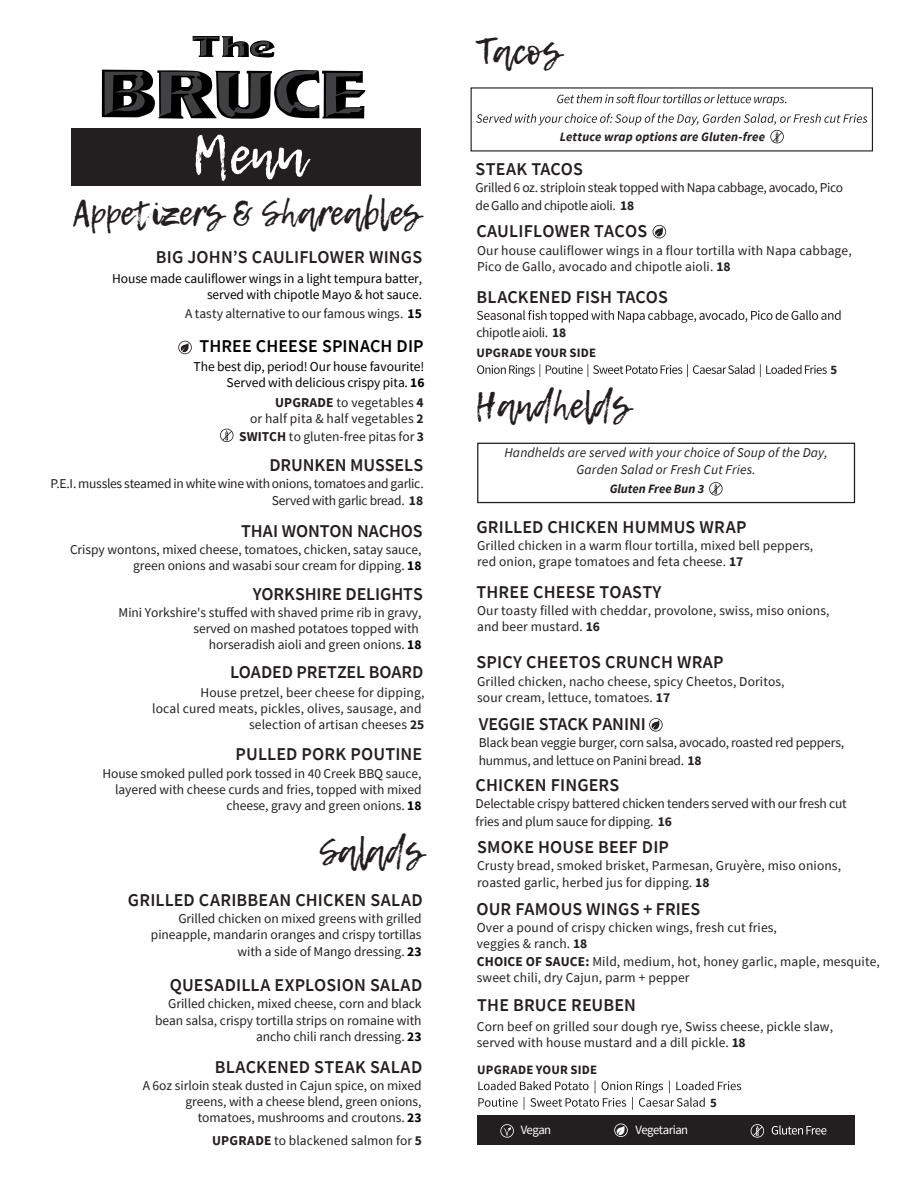
<style>
.page{position:relative;width:918px;height:1188px;background:#fff}
.page>*{position:absolute;margin:0;border:0;box-sizing:border-box;transform-origin:0 0}
.t1{font:54px "Lemon Tuesday";color:#fff}
.t2{font:36px "Lemon Tuesday";color:#231f20}
.t3{font:34.5px "Lemon Tuesday";letter-spacing:-.01em;color:#231f20}
.t4{font:600 18px "Source Sans Pro";letter-spacing:.01em;color:#231f20}
.t5{font:600 18px "Source Sans Pro";letter-spacing:.01em;color:#000}
.t6{font:13.5px/16.2px "Source Sans Pro";letter-spacing:-.005em;color:#231f20}
.t7{font:13.5px/17.2px "Source Sans Pro";letter-spacing:-.025em;color:#231f20;text-align:right}
.t8{font:13.5px/16.2px "Source Sans Pro";letter-spacing:-.005em;color:#000;text-align:right}
.t9{font:italic 13.5px/16.2px "Source Sans Pro";letter-spacing:.01em;color:#231f20;text-align:center}
.t10{font:italic 700 12.75px "Source Sans Pro";letter-spacing:.01em;color:#231f20}
.t11{font:700 12.75px "Source Sans Pro";letter-spacing:.015em;color:#231f20}
.t12{font:12.75px "Source Sans Pro";letter-spacing:-.04em;color:#fff}
.s1{font-weight:700;color:#000}
.s2{font-weight:700}
</style>
<div class="page">
<div style="left:71px;top:128px;width:350px;height:58px;background:#231f20"></div>
<div style="left:477px;top:1115px;width:378px;height:30px;background:#231f20"></div>
<svg style="left:193px;top:36px;width:82px;height:22px"></svg>
<svg style="left:102px;top:70px;width:263px;height:49px"></svg>
<svg style="left:477px;top:310px;width:364px;height:13px"></svg>
<svg style="left:477px;top:364px;width:350px;height:13px"></svg>
<svg style="left:557px;top:94px;width:229px;height:12px"></svg>
<svg style="left:751px;top:1124px;width:13px;height:14px"></svg>
<svg style="left:500px;top:1124px;width:14px;height:14px"></svg>
<svg style="left:478px;top:1081px;width:263px;height:29px"></svg>
<div style="left:477px;top:443px;width:378px;height:60px;border:1px solid #231f20"></div>
<svg style="left:614px;top:1124px;width:14px;height:13px"></svg>
<svg style="left:772px;top:1125px;width:54px;height:10px"></svg>
<svg style="left:178px;top:341px;width:14px;height:13px"></svg>
<svg style="left:476px;top:113px;width:391px;height:30px"></svg>
<svg style="left:709px;top:482px;width:14px;height:14px"></svg>
<svg style="left:220px;top:429px;width:14px;height:13px"></svg>
<svg style="left:653px;top:225px;width:13px;height:13px"></svg>
<svg style="left:649px;top:718px;width:14px;height:14px"></svg>
<h1 class="t1" style="left:192px;top:124px;width:115px">Menu</h1>
<h3 class="t3" style="left:73px;top:193px;width:349px">Appetizers &amp; Shareables</h3>
<h3 class="t4" style="left:156px;top:245px;width:268px">BIG JOHN’S CAULIFLOWER WINGS</h3>
<p class="t8" style="left:112px;top:271px;width:312px">House made cauliflower wings in a light tempura batter, served with chipotle Mayo &amp; hot sauce.</p>
<p class="t6" style="left:185px;top:305px;width:238px">A tasty alternative to our famous wings. <span class="s1">15</span></p>
<h3 class="t5" style="left:199px;top:335px;width:226px">THREE CHEESE SPINACH DIP</h3>
<p class="t8" style="left:194px;top:359px;width:232px">The best dip, period! Our house favourite!<br>Served with delicious crispy pita. <span class="s2">16</span></p>
<p class="t6" style="left:250px;top:394px;width:175px;text-align:right"><span class="s2">UPGRADE</span> to vegetables <span class="s2">4<br></span>or half pita &amp; half vegetables <span class="s2">2</span></p>
<p class="t6" style="left:239px;top:428px;width:186px"><span class="s2">SWITCH</span> to gluten-free pitas for <span class="s2">3</span></p>
<h3 class="t4" style="left:269px;top:453px;width:155px">DRUNKEN MUSSELS</h3>
<p class="t7" style="left:50px;top:475px;width:375px">P.E.I. mussles steamed in white wine with onions, tomatoes and garlic.<br>Served with garlic bread. <span class="s2">18</span></p>
<h3 class="t4" style="left:241px;top:519px;width:183px">THAI WONTON NACHOS</h3>
<p class="t6" style="left:70px;top:541px;width:353px;text-align:right">Crispy wontons, mixed cheese, tomatoes, chicken, satay sauce, green onions and wasabi sour cream for dipping. <span class="s1">18</span></p>
<p class="t6" style="left:119px;top:604px;width:304px;text-align:right">Mini Yorkshire's stuffed with shaved prime rib in gravy, served on mashed potatoes topped with<br>horseradish aioli and green onions. <span class="s1">18</span></p>
<h3 class="t4" style="left:253px;top:582px;width:172px">YORKSHIRE DELIGHTS</h3>
<h3 class="t4" style="left:230px;top:661px;width:195px">LOADED PRETZEL BOARD</h3>
<p class="t6" style="left:152px;top:684px;width:274px;text-align:right">House pretzel, beer cheese for dipping,<br>local cured meats, pickles, olives, sausage, and selection of artisan cheeses <span class="s2">25</span></p>
<h3 class="t4" style="left:236px;top:743px;width:188px">PULLED PORK POUTINE</h3>
<p class="t6" style="left:102px;top:765px;width:321px;text-align:right">House smoked pulled pork tossed in 40 Creek BBQ sauce, layered with cheese curds and fries, topped with mixed cheese, gravy and green onions. <span class="s1">18</span></p>
<h2 class="t2" style="left:476px;top:31px;width:86px">Tacos</h2>
<p class="t10" style="left:560px;top:128px;width:207px">Lettuce wrap options are Gluten-free</p>
<h3 class="t4" style="left:476px;top:157px;width:109px">STEAK TACOS</h3>
<p class="t7" style="left:476px;top:179px;width:369px;text-align:left">Grilled 6 oz. striploin steak topped with Napa cabbage, avocado, Pico de Gallo and chipotle aioli. <span class="s2">18</span></p>
<h3 class="t4" style="left:476px;top:220px;width:172px">CAULIFLOWER TACOS</h3>
<p class="t6" style="left:477px;top:242px;width:376px">Our house cauliflower wings in a flour tortilla with Napa cabbage,<br>Pico de Gallo, avocado and chipotle aioli. <span class="s2">18</span></p>
<h3 class="t4" style="left:476px;top:285px;width:193px">BLACKENED FISH TACOS</h3>
<p class="t7" style="left:476px;top:324px;width:92px">chipotle aioli. <span class="s2">18</span></p>
<p class="t11" style="left:476px;top:344px;width:121px">UPGRADE YOUR SIDE</p>
<h2 class="t2" style="left:476px;top:385px;width:156px">Handhelds</h2>
<p class="t11" style="left:830px;top:361px;width:8px">5</p>
<p class="t9" style="left:504px;top:445px;width:325px">Handhelds are served with your choice of Soup of the Day,<br>Garden Salad or Fresh Cut Fries.</p>
<p class="t10" style="left:610px;top:480px;width:96px">Gluten Free Bun 3</p>
<h3 class="t4" style="left:476px;top:515px;width:272px">GRILLED CHICKEN HUMMUS WRAP</h3>
<p class="t6" style="left:477px;top:538px;width:338px">Grilled chicken in a warm flour tortilla, mixed bell peppers, red onion, grape tomatoes and feta cheese. <span class="s2">17</span></p>
<h3 class="t4" style="left:476px;top:580px;width:187px">THREE CHEESE TOASTY</h3>
<p class="t6" style="left:477px;top:602px;width:354px">Our toasty filled with cheddar, provolone, swiss, miso onions, and beer mustard. <span class="s2">16</span></p>
<h3 class="t4" style="left:476px;top:651px;width:249px">SPICY CHEETOS CRUNCH WRAP</h3>
<p class="t6" style="left:477px;top:673px;width:309px">Grilled chicken, nacho cheese, spicy Cheetos, Doritos, sour cream, lettuce, tomatoes. <span class="s2">17</span></p>
<h3 class="t4" style="left:479px;top:712px;width:168px">VEGGIE STACK PANINI</h3>
<p class="t6" style="left:479px;top:734px;width:367px;line-height:17.2px">Black bean veggie burger, corn salsa, avocado, roasted red peppers, hummus, and lettuce on Panini bread. <span class="s2">18</span></p>
<h3 class="t4" style="left:476px;top:773px;width:145px">CHICKEN FINGERS</h3>
<p class="t6" style="left:476px;top:795px;width:373px;line-height:17.2px">Delectable crispy battered chicken tenders served with our fresh cut fries and plum sauce for dipping. <span class="s2">16</span></p>
<h2 class="t2" style="left:319px;top:830px;width:106px">Salads</h2>
<h3 class="t4" style="left:477px;top:835px;width:193px">SMOKE HOUSE BEEF DIP</h3>
<p class="t6" style="left:477px;top:858px;width:365px">Crusty bread, smoked brisket, Parmesan, Gruyère, miso onions, roasted garlic, herbed jus for dipping. <span class="s2">18</span></p>
<h3 class="t4" style="left:128px;top:888px;width:296px">GRILLED CARIBBEAN CHICKEN SALAD</h3>
<p class="t6" style="left:151px;top:911px;width:272px;text-align:right">Grilled chicken on mixed greens with grilled pineapple, mandarin oranges and crispy tortillas with a side of Mango dressing. <span class="s1">23</span></p>
<h3 class="t4" style="left:170px;top:973px;width:254px">QUESADILLA EXPLOSION SALAD</h3>
<p class="t6" style="left:155px;top:996px;width:268px;text-align:right">Grilled chicken, mixed cheese, corn and black bean salsa, crispy tortilla strips on romaine with ancho chili ranch dressing. <span class="s1">23</span></p>
<p class="t6" style="left:143px;top:1077px;width:280px;text-align:right">A 6oz sirloin steak dusted in Cajun spice, on mixed greens, with a cheese blend, green onions, tomatoes, mushrooms and croutons. <span class="s1">23</span></p>
<h3 class="t4" style="left:215px;top:1055px;width:209px">BLACKENED STEAK SALAD</h3>
<p class="t6" style="left:212px;top:1132px;width:211px"><span class="s2">UPGRADE</span> to blackened salmon for <span class="s2">5</span></p>
<h3 class="t4" style="left:476px;top:897px;width:225px">OUR FAMOUS WINGS + FRIES</h3>
<p class="t6" style="left:477px;top:919px;width:302px">Over a pound of crispy chicken wings, fresh cut fries, veggies &amp; ranch. <span class="s2">18</span></p>
<p class="t6" style="left:477px;top:954px;width:405px"><span class="s2">CHOICE OF SAUCE:</span> Mild, medium, hot, honey garlic, maple, mesquite, sweet chili, dry Cajun, parm + pepper</p>
<p class="t6" style="left:477px;top:1018px;width:358px">Corn beef on grilled sour dough rye, Swiss cheese, pickle slaw, served with house mustard and a dill pickle. <span class="s2">18</span></p>
<h3 class="t4" style="left:477px;top:993px;width:160px">THE BRUCE REUBEN</h3>
<p class="t11" style="left:477px;top:1061px;width:121px">UPGRADE YOUR SIDE</p>
<p class="t12" style="left:521px;top:1122px;width:32px">Vegan</p>
<p class="t12" style="left:636px;top:1122px;width:54px">Vegetarian</p>
<p class="t11" style="left:710px;top:1094px;width:8px">5</p>
</div>
